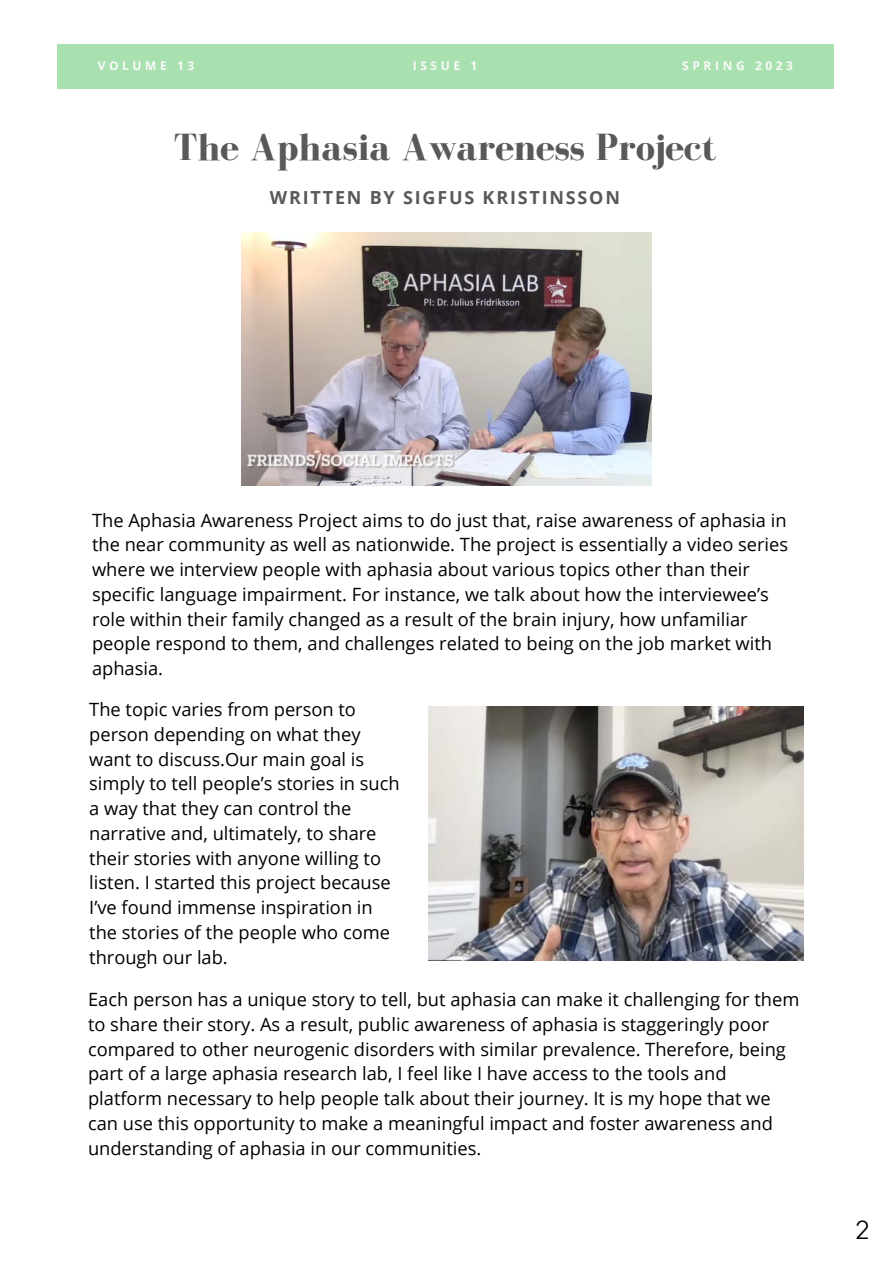
<style>
.page{position:relative;width:893px;height:1264px;background:#fff}
.page>*{position:absolute;margin:0;border:0;box-sizing:border-box;transform-origin:0 0}
.t1{font:700 39px "Bodoni FLF";color:#595959}
.t2{font:300 30px "Aceh";color:#000}
.t3{font:18.3px/24.8px "Open Sans";color:#000}
.t4{font:700 18px "Open Sans";letter-spacing:.1em;color:#595959}
.t5{font:700 12px "Open Sans";letter-spacing:.3em;color:#fafafa}
</style>
<div class="page">
<div style="left:58px;top:44px;width:775px;height:45px;background:#a8e1af"></div>
<img style="left:241px;top:232px;width:410px;height:253px">
<img style="left:428px;top:706px;width:375px;height:254px">
<p class="t5" style="left:98px;top:57px;width:98px">VOLUME 13</p>
<p class="t5" style="left:413px;top:57px;width:66px">ISSUE 1</p>
<p class="t5" style="left:682px;top:57px;width:112px">SPRING 2023</p>
<h1 class="t1" style="left:174px;top:126px;width:544px">The Aphasia Awareness Project</h1>
<p class="t4" style="left:270px;top:185px;width:351px">WRITTEN BY SIGFUS KRISTINSSON</p>
<p class="t3" style="left:92px;top:507px;width:697px">The Aphasia Awareness Project aims to do just that, raise awareness of aphasia in the near community as well as nationwide. The project is essentially a video series where we interview people with aphasia about various topics other than their specific language impairment. For instance, we talk about how the interviewee’s role within their family changed as a result of the brain injury, how unfamiliar people respond to them, and challenges related to being on the job market with aphasia.</p>
<p class="t3" style="left:89px;top:696px;width:312px">The topic varies from person to person depending on what they want to discuss.Our main goal is simply to tell people’s stories in such a way that they can control the narrative and, ultimately, to share their stories with anyone willing to listen. I started this project because<br>I’ve found immense inspiration in the stories of the people who come through our lab.</p>
<p class="t3" style="left:88px;top:986px;width:712px">Each person has a unique story to tell, but aphasia can make it challenging for them to share their story. As a result, public awareness of aphasia is staggeringly poor compared to other neurogenic disorders with similar prevalence. Therefore, being part of a large aphasia research lab, I feel like I have access to the tools and platform necessary to help people talk about their journey. It is my hope that we can use this opportunity to make a meaningful impact and foster awareness and understanding of aphasia in our communities.</p>
<h2 class="t2" style="left:855px;top:1216px;width:15px">2</h2>
</div>
